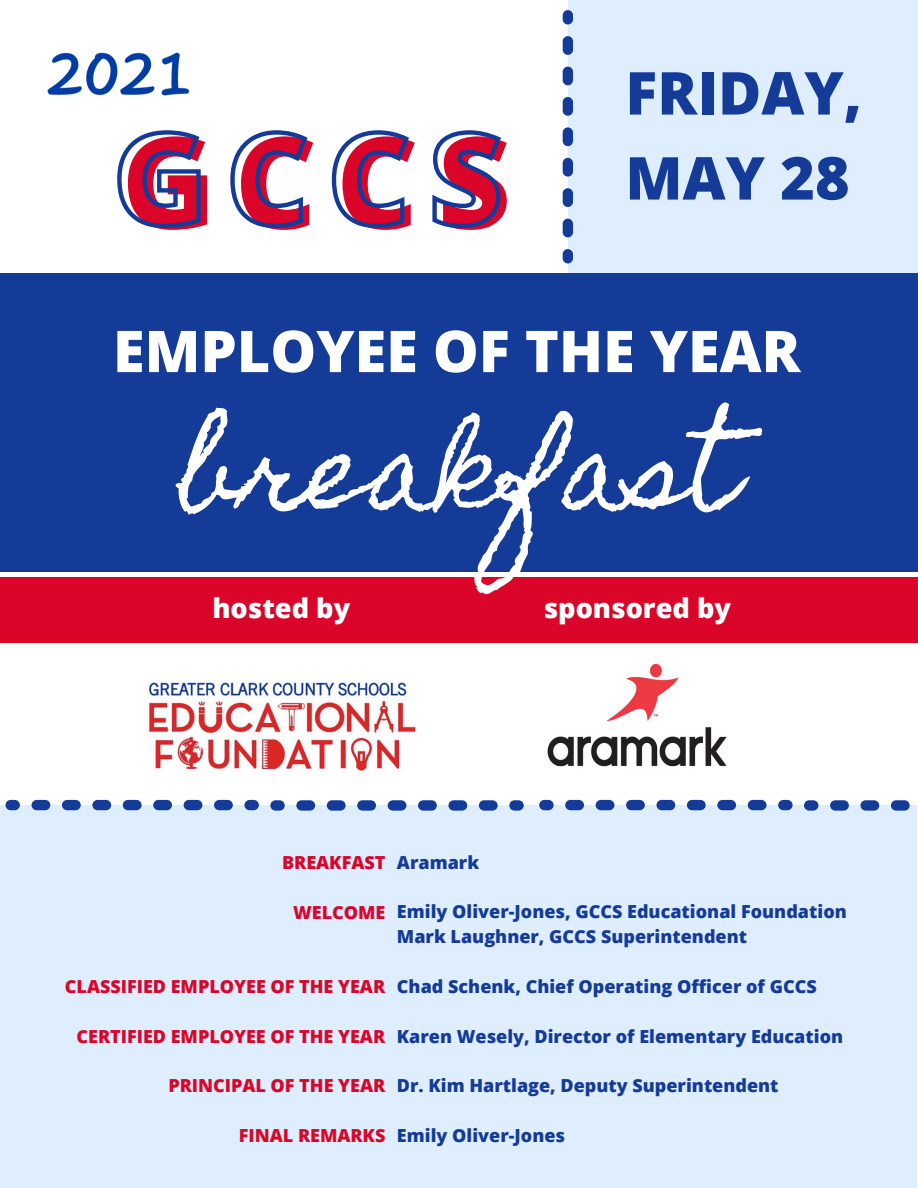
<style>
.page{position:relative;width:918px;height:1188px;background:#fff}
.page>*{position:absolute;margin:0;border:0;box-sizing:border-box;transform-origin:0 0}
.t1{font:800 127.35px "Open Sans";color:#da0529}
.t2{font:103.2px "Homemade Apple";color:#fff}
.t3{font:800 59.25px "Open Sans";color:#153b98}
.t4{font:800 57.6px "Open Sans";color:#fff}
.t5{font:800 27.15px "Open Sans";color:#fff}
.t6{font:800 18px "Open Sans";color:#153b98}
.t7{font:800 18px "Open Sans";color:#da0529}
</style>
<div class="page">
<div style="left:0;top:805px;width:917px;height:383px;background:#dfeeff"></div>
<div style="left:0;top:273px;width:918px;height:299px;background:#153b98"></div>
<div style="left:568px;top:0;width:350px;height:274px;background:#dfeeff"></div>
<img style="left:47px;top:52px;width:143px;height:44px">
<svg style="left:117px;top:130px;width:384px;height:99px"></svg>
<div style="left:563px;top:10px;width:10px;height:15px;background:#153b98;border-radius:5px"></div>
<svg style="left:563px;top:36px;width:10px;height:201px"></svg>
<div style="left:563px;top:249px;width:10px;height:14px;background:#153b98;border-radius:5px"></div>
<div style="left:244px;top:800px;width:15px;height:10px;background:#153b98;border-radius:5px"></div>
<svg style="left:32px;top:800px;width:201px;height:10px"></svg>
<div style="left:5px;top:800px;width:15px;height:10px;background:#153b98;border-radius:5px"></div>
<div style="left:270px;top:800px;width:15px;height:11px;background:#153b98;border-radius:5px"></div>
<svg style="left:296px;top:800px;width:202px;height:11px"></svg>
<div style="left:509px;top:800px;width:15px;height:11px;background:#153b98;border-radius:5px"></div>
<div style="left:778px;top:800px;width:15px;height:10px;background:#153b98;border-radius:5px"></div>
<svg style="left:565px;top:800px;width:202px;height:10px"></svg>
<div style="left:539px;top:800px;width:15px;height:10px;background:#153b98;border-radius:5px"></div>
<div style="left:804px;top:800px;width:14px;height:11px;background:#153b98;border-radius:5px"></div>
<svg style="left:830px;top:800px;width:80px;height:11px"></svg>
<div style="left:0;top:577px;width:918px;height:66px;background:#da0529"></div>
<img style="left:148px;top:682px;width:268px;height:89px">
<img style="left:547px;top:663px;width:180px;height:104px">
<div style="left:0;top:273px;width:918px;height:45px;background:#153b98"></div>
<p class="t1" style="left:121px;top:93px;width:391px">GCCS</p>
<p class="t3" style="left:625px;top:51px;width:238px">FRIDAY,</p>
<p class="t3" style="left:625px;top:136px;width:226px">MAY 28</p>
<p class="t4" style="left:113px;top:311px;width:689px">EMPLOYEE OF THE YEAR</p>
<p class="t2" style="left:180px;top:411px;width:560px">breakfast</p>
<p class="t5" style="left:212px;top:589px;width:139px">hosted by</p>
<p class="t5" style="left:544px;top:589px;width:189px">sponsored by</p>
<p class="t7" style="left:282px;top:850px;width:105px">BREAKFAST</p>
<p class="t7" style="left:293px;top:900px;width:94px">WELCOME</p>
<p class="t7" style="left:65px;top:974px;width:322px">CLASSIFIED EMPLOYEE OF THE YEAR</p>
<p class="t7" style="left:76px;top:1023px;width:310px">CERTIFIED EMPLOYEE OF THE YEAR</p>
<p class="t7" style="left:168px;top:1073px;width:218px">PRINCIPAL OF THE YEAR</p>
<p class="t7" style="left:239px;top:1122px;width:148px">FINAL REMARKS</p>
<p class="t6" style="left:397px;top:850px;width:84px">Aramark</p>
<p class="t6" style="left:397px;top:899px;width:451px">Emily Oliver-Jones, GCCS Educational Foundation</p>
<p class="t6" style="left:397px;top:924px;width:352px">Mark Laughner, GCCS Superintendent</p>
<p class="t6" style="left:397px;top:974px;width:421px">Chad Schenk, Chief Operating Officer of GCCS</p>
<p class="t6" style="left:397px;top:1023px;width:448px">Karen Wesely, Director of Elementary Education</p>
<p class="t6" style="left:397px;top:1073px;width:383px">Dr. Kim Hartlage, Deputy Superintendent</p>
<p class="t6" style="left:397px;top:1123px;width:170px">Emily Oliver-Jones</p>
</div>
